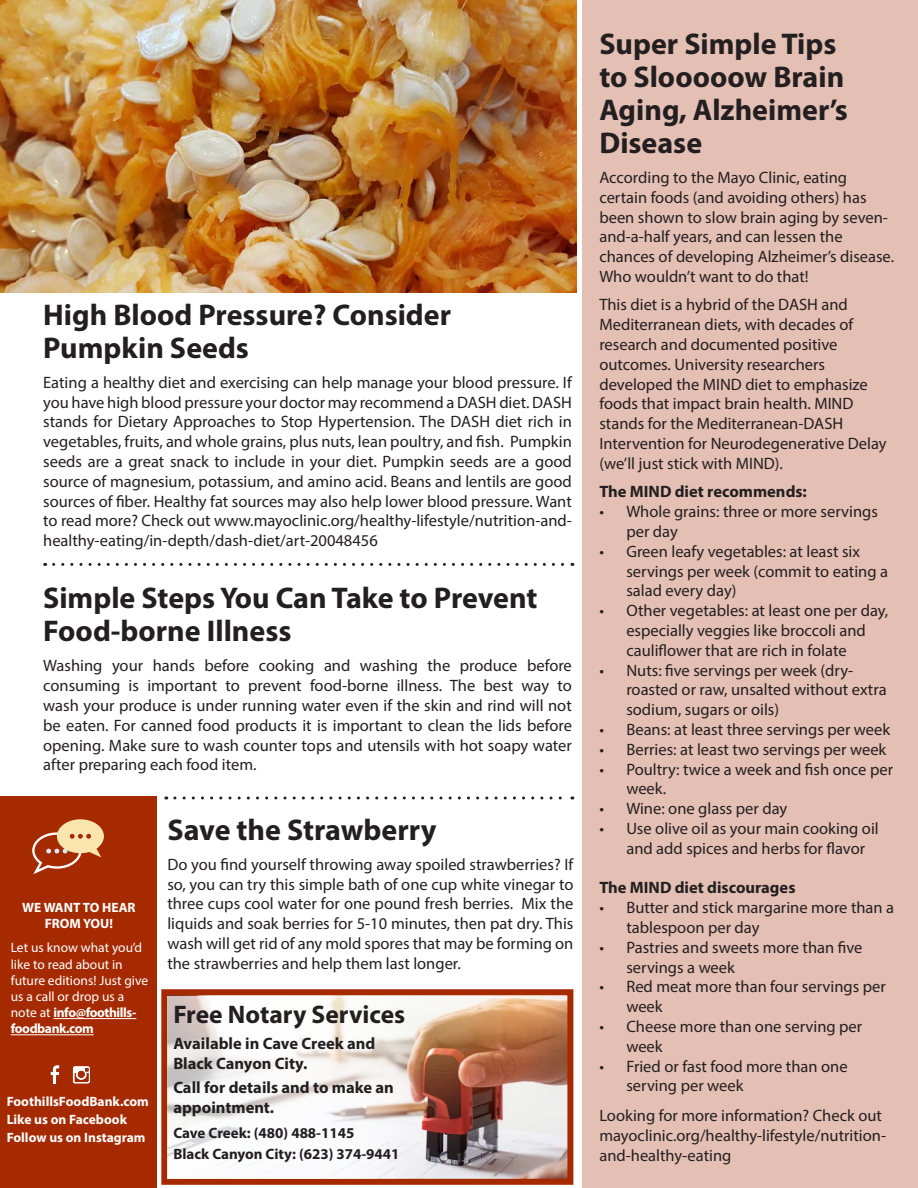
<style>
.page{position:relative;width:918px;height:1188px;background:#fff}
.page>*{position:absolute;margin:0;border:0;box-sizing:border-box;transform-origin:0 0}
.t1{font:700 30px/33px "Myriad Pro";color:#231f20}
.t2{font:700 25.5px "Myriad Pro";color:#231f20}
.t3{font:16.5px/19.8px "Myriad Pro";color:#231f20}
.t4{font:700 16.5px "Myriad Pro";color:#231f20}
.t5{font:700 15px "Myriad Pro";color:#231f20}
.t6{font:13.5px/16.2px "Myriad Pro";color:#fff}
.t7{font:700 13.5px/16.2px "Myriad Pro";color:#fff;text-align:center}
.s1{font-weight:700}
</style>
<div class="page">
<img style="left:409px;top:996px;width:157px;height:182px">
<div style="left:161px;top:989px;width:412px;height:196px;border:6px solid #a52a00"></div>
<svg style="left:167px;top:996px;width:242px;height:182px"></svg>
<div style="left:582px;top:0;width:336px;height:1188px;background:#e4bfb3"></div>
<div style="left:0;top:796px;width:157px;height:392px;background:#a52a00"></div>
<img style="left:50px;top:1065px;width:10px;height:20px">
<img style="left:72px;top:1066px;width:19px;height:18px">
<hr style="left:53px;top:1018px;width:83px;height:1px;background:#fff">
<hr style="left:11px;top:1034px;width:83px;height:1px;background:#fff">
<svg style="left:32px;top:819px;width:72px;height:55px"></svg>
<img style="left:0;top:0;width:577px;height:292px">
<svg style="left:54px;top:563px;width:519px;height:3px"></svg>
<svg style="left:175px;top:796px;width:398px;height:4px"></svg>
<p class="t1" style="left:43px;top:297px;width:409px">High Blood Pressure? Consider<br>Pumpkin Seeds</p>
<p class="t3" style="left:43px;top:372px;width:530px;text-align:justify">Eating a healthy diet and exercising can help manage your blood pressure. If you have high blood pressure your doctor may recommend a DASH diet. DASH stands for Dietary Approaches to Stop Hypertension. The DASH diet rich in vegetables, fruits, and whole grains, plus nuts, lean poultry, and fish. Pumpkin seeds are a great snack to include in your diet. Pumpkin seeds are a good source of magnesium, potassium, and amino acid. Beans and lentils are good sources of fiber. Healthy fat sources may also help lower blood pressure. Want to read more? Check out www.mayoclinic.org/healthy-lifestyle/nutrition-and&shy;healthy-eating/in-depth/dash-diet/art-20048456</p>
<p class="t1" style="left:43px;top:581px;width:496px">Simple Steps You Can Take to Prevent<br>Food-borne Illness</p>
<p class="t3" style="left:43px;top:656px;width:530px;text-align:justify">Washing your hands before cooking and washing the produce before consuming is important to prevent food-borne illness. The best way to wash your produce is under running water even if the skin and rind will not be eaten. For canned food products it is important to clean the lids before opening. Make sure to wash counter tops and utensils with hot soapy water after preparing each food item.</p>
<p class="t7" style="left:22px;top:899px;width:115px">WE WANT TO HEAR<br>FROM YOU!</p>
<p class="t6" style="left:11px;top:940px;width:139px">Let us know what you’d like to read about in future editions! Just give us a call or drop us a note at <span class="s1">info@foothills&shy;foodbank.com</span></p>
<p class="t7" style="left:7px;top:1093px;width:144px">FoothillsFoodBank.com</p>
<p class="t7" style="left:7px;top:1111px;width:122px">Like us on Facebook</p>
<p class="t7" style="left:7px;top:1129px;width:140px">Follow us on Instagram</p>
<p class="t1" style="left:167px;top:812px;width:271px">Save the Strawberry</p>
<p class="t3" style="left:167px;top:854px;width:408px;text-align:justify">Do you find yourself throwing away spoiled strawberries? If so, you can try this simple bath of one cup white vinegar to three cups cool water for one pound fresh berries. Mix the liquids and soak berries for 5-10 minutes, then pat dry. This wash will get rid of any mold spores that may be forming on the strawberries and help them last longer.</p>
<p class="t2" style="left:173px;top:998px;width:233px">Free Notary Services</p>
<p class="t4" style="left:173px;top:1033px;width:203px">Available in Cave Creek and</p>
<p class="t4" style="left:173px;top:1052px;width:136px">Black Canyon City.</p>
<p class="t4" style="left:173px;top:1076px;width:222px">Call for details and to make an</p>
<p class="t4" style="left:173px;top:1096px;width:102px">appointment.</p>
<p class="t5" style="left:173px;top:1123px;width:183px">Cave Creek: (480) 488-1145</p>
<p class="t5" style="left:173px;top:1144px;width:228px">Black Canyon City: (623) 374-9441</p>
<p class="t1" style="left:599px;top:26px;width:250px">Super Simple Tips to Slooooow Brain<br>Aging, Alzheimer’s<br>Disease</p>
<p class="t3" style="left:599px;top:167px;width:296px">According to the Mayo Clinic, eating certain foods (and avoiding others) has been shown to slow brain aging by seven&shy;and-a-half years, and can lessen the chances of developing Alzheimer’s disease.<br>Who wouldn’t want to do that!</p>
<p class="t3" style="left:599px;top:295px;width:289px">This diet is a hybrid of the DASH and Mediterranean diets, with decades of research and documented positive outcomes. University researchers developed the MIND diet to emphasize foods that impact brain health. MIND stands for the Mediterranean-DASH Intervention for Neurodegenerative Delay (we’ll just stick with MIND).</p>
<p class="t4" style="left:599px;top:481px;width:209px">The MIND diet recommends:</p>
<p class="t3" style="left:626px;top:501px;width:253px;text-indent:-27px">• Whole grains: three or more servings per day</p>
<p class="t3" style="left:626px;top:541px;width:263px;text-indent:-27px">• Green leafy vegetables: at least six servings per week (commit to eating a salad every day)</p>
<p class="t3" style="left:626px;top:600px;width:264px;text-indent:-27px">• Other vegetables: at least one per day, especially veggies like broccoli and cauliflower that are rich in folate</p>
<p class="t3" style="left:626px;top:660px;width:262px;text-indent:-27px">• Nuts: five servings per week (dry&shy;roasted or raw, unsalted without extra sodium, sugars or oils)</p>
<p class="t3" style="left:599px;top:719px;width:292px">• Beans: at least three servings per week</p>
<p class="t3" style="left:599px;top:739px;width:288px">• Berries: at least two servings per week</p>
<p class="t3" style="left:626px;top:759px;width:268px;text-indent:-27px">• Poultry: twice a week and fish once per week.</p>
<p class="t3" style="left:599px;top:798px;width:189px">• Wine: one glass per day</p>
<p class="t3" style="left:626px;top:818px;width:254px;text-indent:-27px">• Use olive oil as your main cooking oil and add spices and herbs for flavor</p>
<p class="t4" style="left:599px;top:877px;width:198px">The MIND diet discourages</p>
<p class="t3" style="left:626px;top:897px;width:269px;text-indent:-27px">• Butter and stick margarine more than a tablespoon per day</p>
<p class="t3" style="left:626px;top:937px;width:238px;text-indent:-27px">• Pastries and sweets more than five servings a week</p>
<p class="t3" style="left:626px;top:977px;width:261px;text-indent:-27px">• Red meat more than four servings per week</p>
<p class="t3" style="left:626px;top:1016px;width:237px;text-indent:-27px">• Cheese more than one serving per week</p>
<p class="t3" style="left:626px;top:1056px;width:223px;text-indent:-27px">• Fried or fast food more than one serving per week</p>
<p class="t3" style="left:599px;top:1106px;width:288px">Looking for more information? Check out mayoclinic.org/healthy-lifestyle/nutrition&shy;and-healthy-eating</p>
</div>
